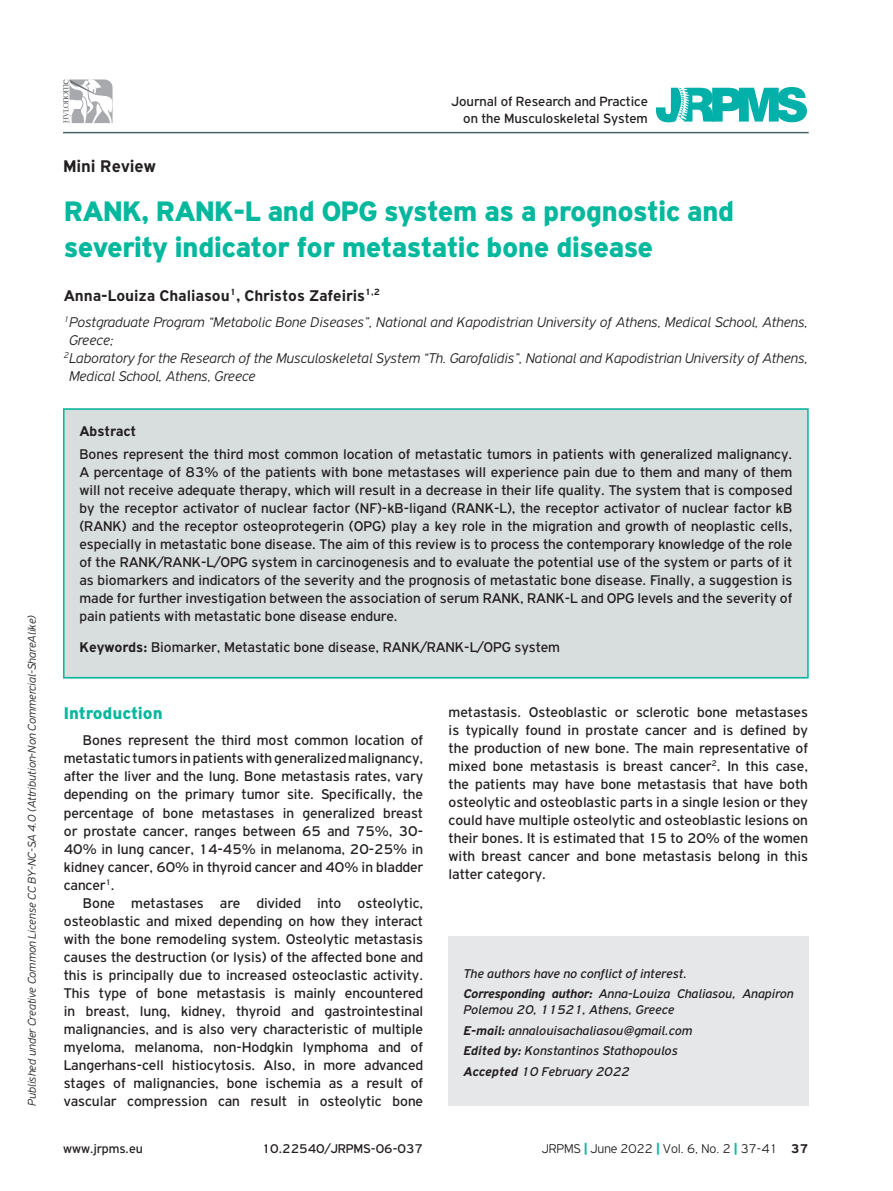
<style>
.page{position:relative;width:893px;height:1191px;background:#fff}
.page>*{position:absolute;margin:0;border:0;box-sizing:border-box;transform-origin:0 0}
.BASIC_TITLE{font:900 30px/36px "PF Highway Gothic";letter-spacing:-.02em;color:#03b89d}
.TITLE_BOLD{font:900 18px "PF Highway Gothic";color:#03b89d}
.TYPE_OF_ARTICLE{font:700 18px "PF Highway Gothic";color:#231f20}
.AUTHORS{font:700 16.5px "PF Highway Gothic";color:#231f20}
.ABSTRACT_TEXT{font:15px/18px "PF Highway Gothic";color:#231f20;text-align:justify}
.TITLE_ADDRESS{font:italic 300 15px/18px "PF Highway Gothic";color:#231f20}
.KEYWORDS{font:15px "PF Highway Gothic";color:#231f20}
.ABSTRACT_TITLE{font:700 15px "PF Highway Gothic";color:#231f20}
.t1{font:14.25px/17.1px "PF Highway Gothic";color:#231f20;text-align:right}
.CORRESPONDING_AUTHOR{font:italic 13.5px/16.2px "PF Highway Gothic";color:#231f20}
.CONFLICT_OF_INTEREST{font:italic 13.5px "PF Highway Gothic";color:#231f20}
.t2{font:13.5px "PF Highway Gothic";color:#231f20}
.t3{font:300 13.5px "PF Highway Gothic";color:#231f20}
.t4{font:700 13.5px "PF Highway Gothic";color:#231f20}
.t5{font:italic 300 12px "PF Highway Gothic";color:#231f20}
.s1{font-weight:700}
.s2{font-weight:900;color:#03b89d}
</style>
<div class="page">
<div style="left:63px;top:408px;width:745px;height:270px;background:#d8dddd"></div>
<svg style="left:656px;top:87px;width:151px;height:35px"></svg>
<svg style="left:63px;top:79px;width:50px;height:44px"></svg>
<div style="left:63px;top:408px;width:746px;height:270px;border:2px solid #03b89d"></div>
<div style="left:449px;top:936px;width:360px;height:170px;background:#e6e7e9"></div>
<hr style="left:63px;top:132px;width:746px;height:1px;background:#446562">
<p class="t5" style="left:25px;top:1106px;width:492px;rotate:-90deg">Published under Creative Common License CC BY-NC-SA 4.0 (Attribution-Non Commercial-ShareAlike)</p>
<p class="t1" style="left:451px;top:92px;width:198px">Journal of Research and Practice on the Musculoskeletal System</p>
<p class="TYPE_OF_ARTICLE" style="left:63px;top:156px;width:94px">Mini Review</p>
<p class="BASIC_TITLE" style="left:64px;top:193px;width:672px">RANK, RANK-L and OPG system as a prognostic and severity indicator for metastatic bone disease</p>
<p class="AUTHORS" style="left:64px;top:286px;width:318px">Anna-Louiza Chaliasou<sup>1</sup>, Christos Zafeiris<sup>1,2</sup></p>
<p class="TITLE_ADDRESS" style="left:69px;top:313px;width:740px;text-indent:-5px"><sup>1</sup>Postgraduate Program “Metabolic Bone Diseases”, National and Kapodistrian University of Athens, Medical School, Athens,<br>Greece;</p>
<p class="TITLE_ADDRESS" style="left:69px;top:349px;width:740px;text-indent:-5px"><sup>2</sup>Laboratory for the Research of the Musculoskeletal System “Th. Garofalidis”, National and Kapodistrian University of Athens,<br>Medical School, Athens, Greece</p>
<p class="ABSTRACT_TITLE" style="left:79px;top:423px;width:58px">Abstract</p>
<p class="ABSTRACT_TEXT" style="left:79px;top:445px;width:714px">Bones represent the third most common location of metastatic tumors in patients with generalized malignancy.<br>A percentage of 83% of the patients with bone metastases will experience pain due to them and many of them will not receive adequate therapy, which will result in a decrease in their life quality. The system that is composed by the receptor activator of nuclear factor (NF)-kΒ-ligand (RANK-L), the receptor activator of nuclear factor kB (RANK) and the receptor osteoprotegerin (OPG) play a key role in the migration and growth of neoplastic cells, especially in metastatic bone disease. The aim of this review is to process the contemporary knowledge of the role of the RANK/RANK-L/OPG system in carcinogenesis and to evaluate the potential use of the system or parts of it as biomarkers and indicators of the severity and the prognosis of metastatic bone disease. Finally, a suggestion is made for further investigation between the association of serum RANK, RANK-L and OPG levels and the severity of pain patients with metastatic bone disease endure.</p>
<p class="KEYWORDS" style="left:79px;top:638px;width:482px"><span class="s1">Keywords:</span> Biomarker, Metastatic bone disease, RANK/RANK-L/OPG system</p>
<p class="TITLE_BOLD" style="left:64px;top:703px;width:100px">Introduction</p>
<p class="ABSTRACT_TEXT" style="left:64px;top:731px;width:361px;text-indent:19px">Bones represent the third most common location of metastatic tumors in patients with generalized malignancy, after the liver and the lung. Bone metastasis rates, vary depending on the primary tumor site. Specifically, the percentage of bone metastases in generalized breast or prostate cancer, ranges between 65 and 75%, 30- 40% in lung cancer, 14-45% in melanoma, 20-25% in kidney cancer, 60% in thyroid cancer and 40% in bladder cancer<sup>1</sup>.</p>
<p class="ABSTRACT_TEXT" style="left:64px;top:893px;width:361px;text-indent:19px">Bone metastases are divided into osteolytic, osteoblastic and mixed depending on how they interact with the bone remodeling system. Osteolytic metastasis causes the destruction (or lysis) of the affected bone and this is principally due to increased osteoclastic activity.<br>This type of bone metastasis is mainly encountered in breast, lung, kidney, thyroid and gastrointestinal malignancies, and is also very characteristic of multiple myeloma, melanoma, non-Hodgkin lymphoma and of Langerhans-cell histiocytosis. Also, in more advanced stages of malignancies, bone ischemia as a result of vascular compression can result in osteolytic bone</p>
<p class="ABSTRACT_TEXT" style="left:449px;top:702px;width:361px">metastasis. Osteoblastic or sclerotic bone metastases is typically found in prostate cancer and is defined by the production of new bone. The main representative of mixed bone metastasis is breast cancer<sup>2</sup>. In this case, the patients may have bone metastasis that have both osteolytic and osteoblastic parts in a single lesion or they could have multiple osteolytic and osteoblastic lesions on their bones. It is estimated that 15 to 20% of the women with breast cancer and bone metastasis belong in this latter category.</p>
<p class="CONFLICT_OF_INTEREST" style="left:463px;top:966px;width:225px">The authors have no conflict of interest.</p>
<p class="CORRESPONDING_AUTHOR" style="left:463px;top:985px;width:332px"><span class="s1">Corresponding author:</span> Anna-Louiza Chaliasou, Anapiron<br>Polemou 20, 11521, Athens, Greece</p>
<p class="CORRESPONDING_AUTHOR" style="left:463px;top:1022px;width:230px"><span class="s1">E-mail:</span> annalouisachaliasou@gmail.com</p>
<p class="CORRESPONDING_AUTHOR" style="left:463px;top:1042px;width:216px"><span class="s1">Edited by:</span> Konstantinos Stathopoulos</p>
<p class="CORRESPONDING_AUTHOR" style="left:463px;top:1063px;width:168px"><span class="s1">Accepted</span> 10 February 2022</p>
<p class="t2" style="left:63px;top:1141px;width:81px">www.jrpms.eu</p>
<p class="t2" style="left:262px;top:1141px;width:163px">10.22540/JRPMS-06-037</p>
<p class="t3" style="left:542px;top:1141px;width:237px">JRPMS <span class="s2">|</span> June 2022 <span class="s2">|</span> Vol. 6, No. 2 <span class="s2">|</span> 37-41</p>
<p class="t4" style="left:791px;top:1140px;width:19px">37</p>
</div>
